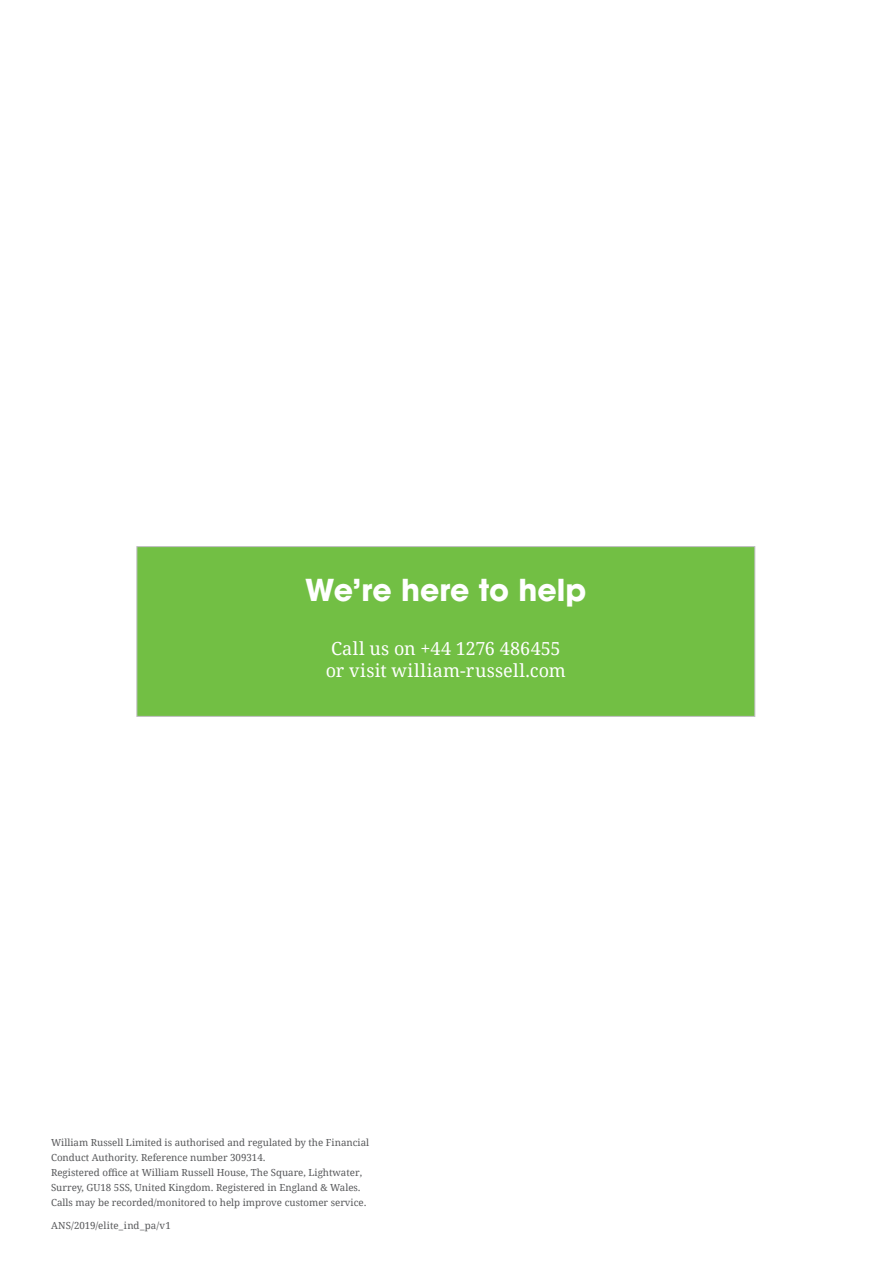
<style>
.page{position:relative;width:893px;height:1263px;background:#fff}
.page>*{position:absolute;margin:0;border:0;box-sizing:border-box;transform-origin:0 0}
.t1{font:700 30px "ITC Avant Garde Pro";color:#fff}
.t2{font:18px/22.5px "Droid Serif";letter-spacing:.015em;color:#fff}
.t3{font:9.75px/15px "Droid Serif";color:#58595b}
</style>
<div class="page">
<div style="left:136px;top:546px;width:619px;height:171px;background:#72bf44;border:1px solid #c0bdc3"></div>
<h1 class="t1" style="left:305px;top:570px;width:283px">We’re here to help</h1>
<h2 class="t2" style="left:326px;top:636px;width:242px">Call us on +44 1276 486455 or visit william-russell.com</h2>
<p class="t3" style="left:51px;top:1135px;width:320px">William Russell Limited is authorised and regulated by the Financial Conduct Authority. Reference number 309314.<br>Registered office at William Russell House, The Square, Lightwater, Surrey, GU18 5SS, United Kingdom. Registered in England &amp; Wales.<br>Calls may be recorded/monitored to help improve customer service.</p>
<p class="t3" style="left:51px;top:1217px;width:121px">ANS/2019/elite_ind_pa/v1</p>
</div>
